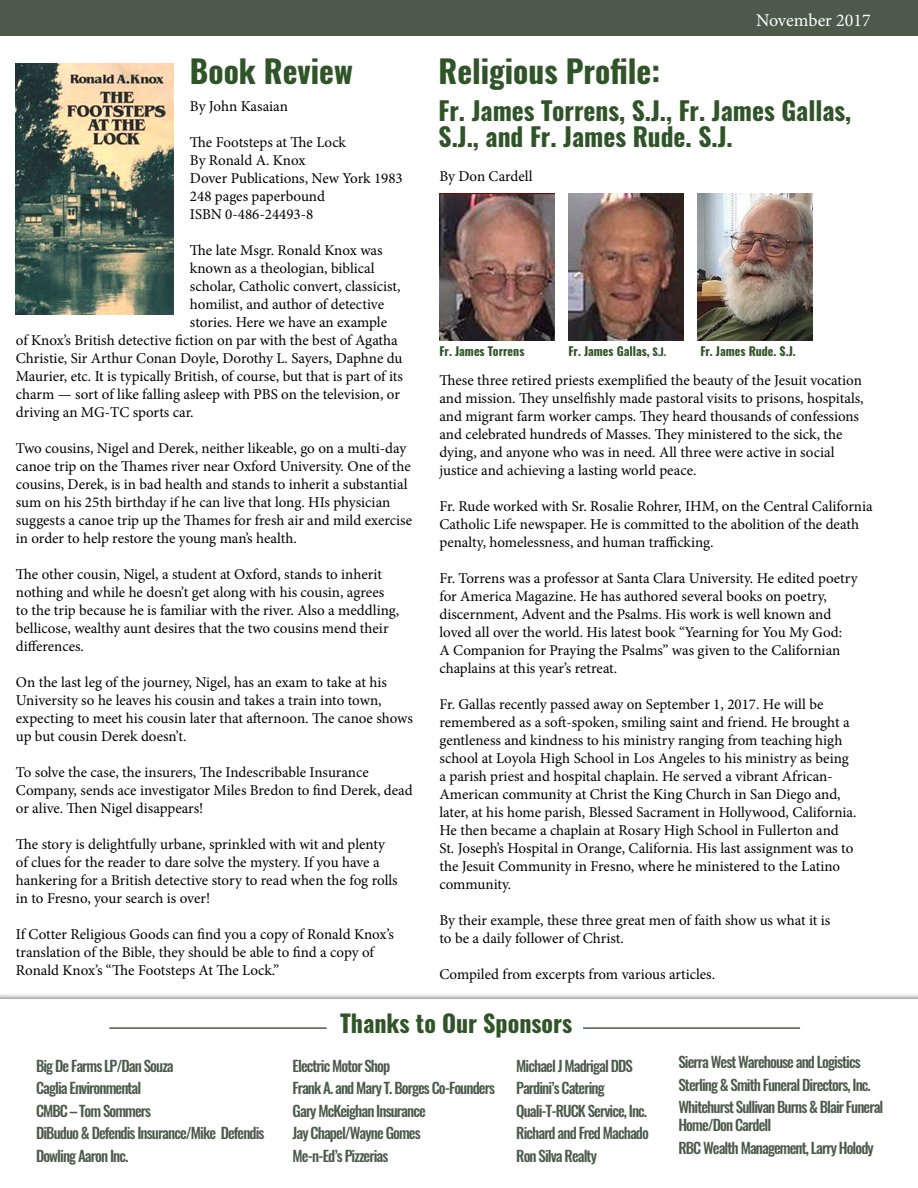
<style>
.page{position:relative;width:918px;height:1188px;background:#fff}
.page>*{position:absolute;margin:0;border:0;box-sizing:border-box;transform-origin:0 0}
.t1{font:700 31.5px "Oswald";color:#2f5427}
.t2{font:700 25.5px/25.5px "Oswald";color:#2f5427}
.t3{font:700 24px "Oswald";color:#2f5427}
.t4{font:18px "Minion Pro";color:#fff}
.t5{font:15px/18px "Minion Pro";letter-spacing:-.005em;color:#000}
.t6{font:500 15px/22.5px "Oswald";letter-spacing:-.06em;color:#4b5a4b}
.t7{font:700 12px "Oswald";color:#2f5427}
.s1{font-size:10.5px}
</style>
<div class="page">
<div style="left:0;top:0;width:918px;height:36px;background:#4b5a4b"></div>
<div style="left:0;top:992px;width:918px;height:196px;background:#000;opacity:.53"></div>
<div style="left:0;top:999px;width:918px;height:189px;background:#fff"></div>
<hr style="left:109px;top:1027px;width:218px;height:2px;background:#4b5a4b">
<hr style="left:583px;top:1027px;width:217px;height:2px;background:#4b5a4b">
<img style="left:16px;top:64px;width:157px;height:250px">
<img style="left:439px;top:194px;width:115px;height:147px">
<img style="left:568px;top:194px;width:115px;height:147px">
<img style="left:697px;top:194px;width:115px;height:147px">
<p class="t4" style="left:756px;top:8px;width:116px">November 2017</p>
<h1 class="t1" style="left:190px;top:50px;width:164px">Book Review</h1>
<h1 class="t1" style="left:439px;top:50px;width:223px">Religious Profile:</h1>
<h2 class="t2" style="left:439px;top:99px;width:414px">Fr. James Torrens, S.J., Fr. James Gallas,<br>S.J., and Fr. James Rude. S.J.</h2>
<p class="t5" style="left:190px;top:98px;width:99px">By John Kasaian</p>
<p class="t5" style="left:190px;top:134px;width:214px">The Footsteps at The Lock<br>By Ronald A. Knox<br>Dover Publications, New York 1983<br>248 pages paperbound<br>ISBN 0-486-24493-8</p>
<p class="t5" style="left:190px;top:242px;width:194px">The late Msgr. Ronald Knox was</p>
<p class="t5" style="left:190px;top:260px;width:186px">known as a theologian, biblical</p>
<p class="t5" style="left:190px;top:278px;width:212px">scholar, Catholic convert, classicist,</p>
<p class="t5" style="left:190px;top:296px;width:196px">homilist, and author of detective</p>
<p class="t5" style="left:190px;top:314px;width:199px">stories. Here we have an example</p>
<p class="t5" style="left:16px;top:332px;width:383px">of Knox’s British detective fiction on par with the best of Agatha</p>
<p class="t5" style="left:16px;top:350px;width:388px">Christie, Sir Arthur Conan Doyle, Dorothy L. Sayers, Daphne du</p>
<p class="t5" style="left:16px;top:368px;width:389px">Maurier, etc. It is typically British, of course, but that is part of its</p>
<p class="t5" style="left:16px;top:386px;width:386px">charm — sort of like falling asleep with PBS on the television, or</p>
<p class="t5" style="left:16px;top:404px;width:179px">driving an MG-TC sports car.</p>
<p class="t5" style="left:16px;top:440px;width:398px">Two cousins, Nigel and Derek, neither likeable, go on a multi-day canoe trip on the Thames river near Oxford University. One of the cousins, Derek, is in bad health and stands to inherit a substantial sum on his 25th birthday if he can live that long. HIs physician suggests a canoe trip up the Thames for fresh air and mild exercise in order to help restore the young man’s health.</p>
<p class="t5" style="left:16px;top:566px;width:385px">The other cousin, Nigel, a student at Oxford, stands to inherit nothing and while he doesn’t get along with his cousin, agrees to the trip because he is familiar with the river. Also a meddling, bellicose, wealthy aunt desires that the two cousins mend their differences.</p>
<p class="t5" style="left:16px;top:674px;width:399px">On the last leg of the journey, Nigel, has an exam to take at his University so he leaves his cousin and takes a train into town, expecting to meet his cousin later that afternoon. The canoe shows up but cousin Derek doesn’t.</p>
<p class="t5" style="left:16px;top:764px;width:398px">To solve the case, the insurers, The Indescribable Insurance<br>Company, sends ace investigator Miles Bredon to find Derek, dead or alive. Then Nigel disappears!</p>
<p class="t5" style="left:16px;top:836px;width:383px">The story is delightfully urbane, sprinkled with wit and plenty of clues for the reader to dare solve the mystery. If you have a hankering for a British detective story to read when the fog rolls in to Fresno, your search is over!</p>
<p class="t5" style="left:16px;top:926px;width:380px">If Cotter Religious Goods can find you a copy of Ronald Knox’s translation of the Bible, they should be able to find a copy of<br>Ronald Knox’s “The Footsteps At The Lock.”</p>
<p class="t5" style="left:439px;top:167px;width:95px">By Don Cardell</p>
<p class="t7" style="left:439px;top:343px;width:86px">Fr. James Torrens</p>
<p class="t7" style="left:568px;top:343px;width:100px">Fr. James Gallas, <span class="s1">S.J.</span></p>
<p class="t7" style="left:700px;top:343px;width:97px">Fr. James Rude. S.J.</p>
<p class="t5" style="left:439px;top:372px;width:426px">These three retired priests exemplified the beauty of the Jesuit vocation and mission. They unselfishly made pastoral visits to prisons, hospitals, and migrant farm worker camps. They heard thousands of confessions and celebrated hundreds of Masses. They ministered to the sick, the dying, and anyone who was in need. All three were active in social justice and achieving a lasting world peace.</p>
<p class="t5" style="left:439px;top:498px;width:435px">Fr. Rude worked with Sr. Rosalie Rohrer, IHM, on the Central California<br>Catholic Life newspaper. He is committed to the abolition of the death penalty, homelessness, and human trafficking.</p>
<p class="t5" style="left:439px;top:570px;width:420px">Fr. Torrens was a professor at Santa Clara University. He edited poetry for America Magazine. He has authored several books on poetry, discernment, Advent and the Psalms. His work is well known and loved all over the world. His latest book “Yearning for You My God:<br>A Companion for Praying the Psalms” was given to the Californian chaplains at this year’s retreat.</p>
<p class="t5" style="left:439px;top:696px;width:419px">Fr. Gallas recently passed away on September 1, 2017. He will be remembered as a soft-spoken, smiling saint and friend. He brought a gentleness and kindness to his ministry ranging from teaching high school at Loyola High School in Los Angeles to his ministry as being a parish priest and hospital chaplain. He served a vibrant African-American community at Christ the King Church in San Diego and, later, at his home parish, Blessed Sacrament in Hollywood, California.<br>He then became a chaplain at Rosary High School in Fullerton and St. Joseph’s Hospital in Orange, California. His last assignment was to the Jesuit Community in Fresno, where he ministered to the Latino community.</p>
<p class="t5" style="left:439px;top:912px;width:392px">By their example, these three great men of faith show us what it is to be a daily follower of Christ.</p>
<p class="t5" style="left:439px;top:966px;width:277px">Compiled from excerpts from various articles.</p>
<h3 class="t3" style="left:340px;top:1007px;width:234px">Thanks to Our Sponsors</h3>
<p class="t6" style="left:293px;top:1055px;width:204px">Electric Motor Shop<br>Frank A. and Mary T. Borges Co-Founders<br>Gary McKeighan Insurance<br>Jay Chapel/Wayne Gomes<br>Me-n-Ed’s Pizzerias</p>
<p class="t6" style="left:678px;top:1051px;width:206px">Sierra West Warehouse and Logistics<br>Sterling &amp; Smith Funeral Directors, Inc.<br>Whitehurst Sullivan Burns &amp; Blair Funeral</p>
<p class="t6" style="left:36px;top:1055px;width:230px">Big De Farms LP/Dan Souza<br>Caglia Environmental<br>CMBC – Tom Sommers<br>DiBuduo &amp; Defendis Insurance/Mike Defendis<br>Dowling Aaron Inc.</p>
<p class="t6" style="left:516px;top:1055px;width:134px">Michael J Madrigal DDS<br>Pardini’s Catering<br>Quali-T-RUCK Service, Inc.<br>Richard and Fred Machado<br>Ron Silva Realty</p>
<p class="t6" style="left:678px;top:1114px;width:197px">Home/Don Cardell<br>RBC Wealth Management, Larry Holody</p>
</div>
